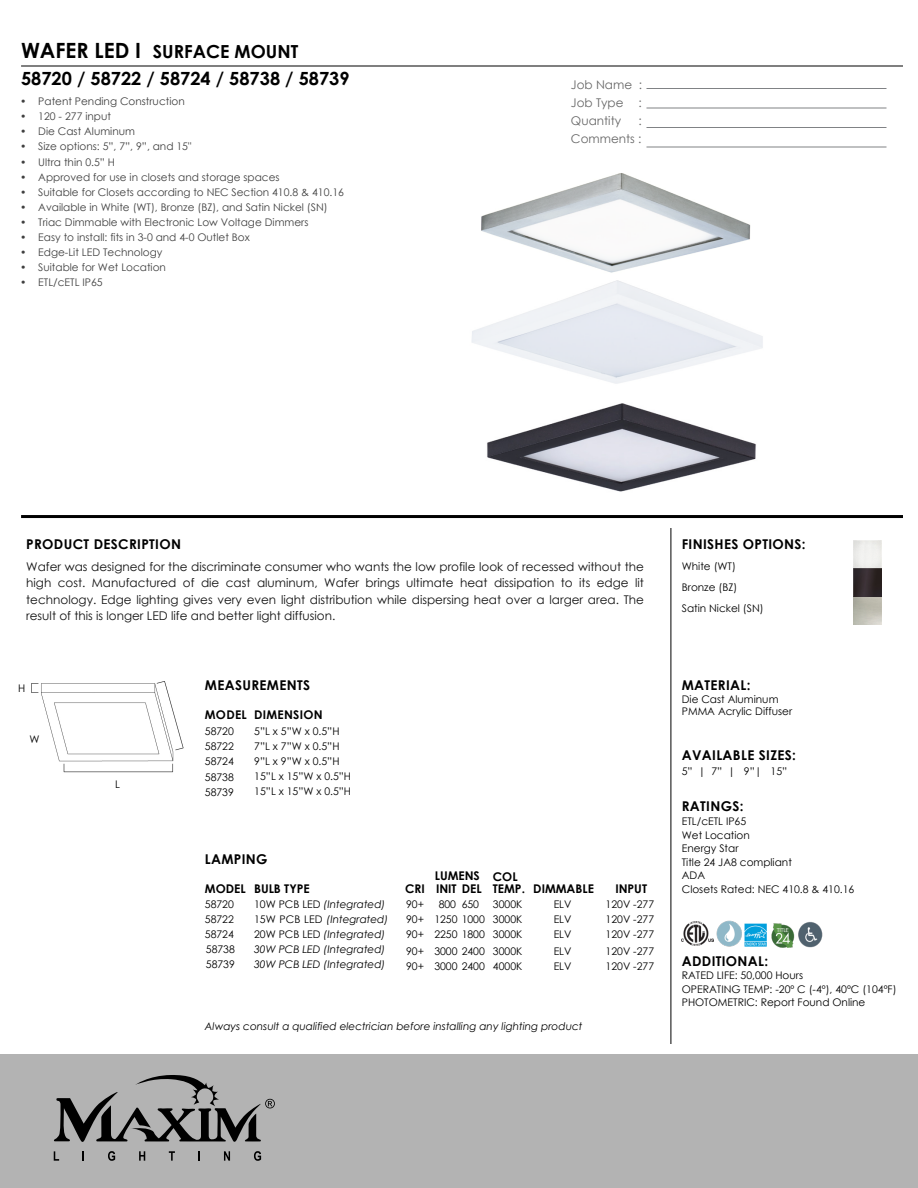
<style>
.page{position:relative;width:918px;height:1188px;background:#fff}
.page>*{position:absolute;margin:0;border:0;box-sizing:border-box;transform-origin:0 0}
.t1{font:700 18.15px "Century Gothic";color:#000}
.t2{font:700 18px "Century Gothic";color:#000}
.t3{font:700 13.5px "Century Gothic";letter-spacing:.025em;color:#000}
.t4{font:12px/16.5px "Century Gothic";color:#111;text-align:justify}
.t5{font:700 12px/12px "Century Gothic";color:#000}
.t6{font:12px/18px "Century Gothic";color:#666;text-align:justify}
.t7{font:700 12px "Century Gothic";letter-spacing:.025em;color:#000}
.t8{font:10.5px/15px "Century Gothic";color:#000}
.t9{font:10.5px "Century Gothic";color:#404040}
.t10{font:italic 10.5px/15px "Century Gothic";color:#000}
.t11{font:italic 10.5px "Century Gothic";color:#000}
.s1{font-size:21px}
.s2{font-style:inherit}
.s3{font-style:normal}
</style>
<div class="page">
<img style="left:31px;top:681px;width:153px;height:92px">
<img style="left:487px;top:403px;width:269px;height:89px">
<img style="left:481px;top:173px;width:270px;height:113px">
<div style="left:0;top:1054px;width:918px;height:134px;background:#b3b3b3"></div>
<svg style="left:54px;top:1151px;width:5px;height:10px"></svg>
<svg style="left:108px;top:1151px;width:7px;height:10px"></svg>
<svg style="left:139px;top:1151px;width:6px;height:10px"></svg>
<svg style="left:169px;top:1151px;width:6px;height:10px"></svg>
<svg style="left:198px;top:1151px;width:2px;height:10px"></svg>
<svg style="left:224px;top:1151px;width:6px;height:10px"></svg>
<svg style="left:254px;top:1151px;width:7px;height:10px"></svg>
<svg style="left:54px;top:1075px;width:221px;height:67px"></svg>
<hr style="left:21px;top:515px;width:882px;height:3px;background:#000">
<hr style="left:21px;top:66px;width:882px;height:1px;background:#000">
<hr style="left:671px;top:528px;width:1px;height:516px;background:#000">
<img style="left:716px;top:920px;width:26px;height:27px">
<img style="left:771px;top:923px;width:21px;height:24px">
<img style="left:682px;top:922px;width:32px;height:24px">
<img style="left:745px;top:923px;width:22px;height:23px">
<img style="left:792px;top:922px;width:31px;height:26px">
<hr style="left:647px;top:88px;width:240px;height:1px;background:#808285">
<hr style="left:647px;top:108px;width:240px;height:1px;background:#808285">
<hr style="left:647px;top:127px;width:240px;height:1px;background:#808285">
<hr style="left:647px;top:147px;width:240px;height:1px;background:#808285">
<img style="left:853px;top:541px;width:28px;height:83px">
<h2 class="t2" style="left:21px;top:38px;width:279px"><span class="s1">WAFER LED I</span> SURFACE MOUNT</h2>
<h1 class="t1" style="left:21px;top:65px;width:330px"><span class="s2">5</span>8<span class="s2">720 / 5</span>8<span class="s2">722 / 5</span>8<span class="s2">724</span> / 58738 / 58739</h1>
<p class="t9" style="left:20px;top:94px;width:166px">• Patent Pending Construction</p>
<p class="t9" style="left:20px;top:109px;width:92px">• 120 - 277 input</p>
<p class="t9" style="left:20px;top:124px;width:116px">• Die Cast Aluminum</p>
<p class="t9" style="left:20px;top:139px;width:173px">• Size options: 5”, 7”, 9”, and 15"</p>
<p class="t9" style="left:20px;top:154px;width:96px">• Ultra thin 0.5” H</p>
<p class="t9" style="left:20px;top:169px;width:261px">• Approved for use in closets and storage spaces</p>
<p class="t9" style="left:20px;top:184px;width:325px">• Suitable for Closets according to NEC Section 410.8 &amp; 410.16</p>
<p class="t9" style="left:20px;top:199px;width:309px">• Available in White (WT), Bronze (BZ), and Satin Nickel (SN)</p>
<p class="t9" style="left:20px;top:214px;width:290px">• Triac Dimmable with Electronic Low Voltage Dimmers</p>
<p class="t9" style="left:20px;top:229px;width:231px">• Easy to install: fits in 3-0 and 4-0 Outlet Box</p>
<p class="t9" style="left:20px;top:244px;width:144px">• Edge-Lit LED Technology</p>
<p class="t9" style="left:20px;top:259px;width:147px">• Suitable for Wet Location</p>
<p class="t9" style="left:20px;top:274px;width:84px">• ETL/cETL IP65</p>
<p class="t6" style="left:571px;top:75px;width:73px">Job Name :<br>Job Type :<br>Quantity</p>
<p class="t6" style="left:571px;top:111px;width:72px;text-align:right">:<br>Comments :</p>
<p class="t3" style="left:26px;top:534px;width:156px">PRODUCT DESCRIPTION</p>
<p class="t4" style="left:26px;top:558px;width:619px">Wafer was designed for the discriminate consumer who wants the low profile look of recessed without the high cost. Manufactured of die cast aluminum, Wafer brings ultimate heat dissipation to its edge lit technology. Edge lighting gives very even light distribution while dispersing heat over a larger area. The result of this is longer LED life and better light diffusion.</p>
<p class="t8" style="left:18px;top:681px;width:9px">H</p>
<p class="t8" style="left:30px;top:731px;width:12px">W</p>
<p class="t8" style="left:115px;top:776px;width:6px">L</p>
<p class="t3" style="left:205px;top:675px;width:107px">MEASUREMENTS</p>
<p class="t7" style="left:205px;top:706px;width:119px">MODEL DIMENSION</p>
<p class="t8" style="left:254px;top:723px;width:98px">5”L x 5”W x 0.5”H<br>7”L x 7”W x 0.5”H<br>9”L x 9”W x 0.5”H<br>15”L x 15”W x 0.5”H<br>15”L x 15”W x 0.5”H</p>
<p class="t8" style="left:205px;top:724px;width:31px;text-align:justify">58720<br>58722<br>58724</p>
<p class="t8" style="left:205px;top:770px;width:31px">58738<br>58739</p>
<p class="t3" style="left:205px;top:849px;width:64px">LAMPING</p>
<p class="t5" style="left:435px;top:869px;width:47px">LUMENS</p>
<p class="t8" style="left:435px;top:897px;width:52px;text-indent:4px">800<br>1250 1000<br>2250 1800</p>
<p class="t5" style="left:493px;top:870px;width:34px">COL<br>TEMP.</p>
<p class="t8" style="left:493px;top:897px;width:31px;text-align:justify">3000K 3000K 3000K</p>
<p class="t5" style="left:205px;top:882px;width:106px">MODEL BULB TYPE</p>
<p class="t5" style="left:436px;top:882px;width:47px">INIT DEL</p>
<p class="t5" style="left:405px;top:882px;width:21px">CRI</p>
<p class="t8" style="left:406px;top:897px;width:19px;text-align:justify">90+ 90+ 90+</p>
<p class="t5" style="left:533px;top:882px;width:62px">DIMMABLE</p>
<p class="t8" style="left:554px;top:897px;width:19px;text-align:justify">ELV ELV ELV</p>
<p class="t5" style="left:615px;top:882px;width:33px">INPUT</p>
<p class="t8" style="left:606px;top:897px;width:50px;text-align:justify">120V -277<br>120V -277<br>120V -277</p>
<p class="t10" style="left:254px;top:897px;width:136px"><span class="s3">10W PCB LED</span> <span class="s2">(Integrated)<br></span><span class="s3">15W PCB LED</span> <span class="s2">(Integrated)<br></span><span class="s3">20W PCB LED</span> <span class="s2">(Integrated)<br></span>30W PCB LED (Integrated)<br>30W PCB LED (Integrated)</p>
<p class="t8" style="left:462px;top:897px;width:19px">650</p>
<p class="t8" style="left:205px;top:897px;width:31px;text-align:justify">58720<br>58722<br>58724</p>
<p class="t8" style="left:206px;top:942px;width:31px">58738<br>58739</p>
<p class="t8" style="left:435px;top:943px;width:52px">3000 2400<br>3000 2400</p>
<p class="t8" style="left:493px;top:943px;width:31px">3000K<br>4000K</p>
<p class="t8" style="left:606px;top:943px;width:50px">120V -277<br>120V -277</p>
<p class="t8" style="left:406px;top:943px;width:19px">90+<br>90+</p>
<p class="t8" style="left:554px;top:943px;width:19px">ELV<br>ELV</p>
<p class="t11" style="left:205px;top:1019px;width:379px">Always consult a qualified electrician before installing any lighting product</p>
<p class="t3" style="left:682px;top:534px;width:125px">FINISHES OPTIONS:</p>
<p class="t8" style="left:682px;top:556px;width:83px;line-height:21px">White (WT)<br>Bronze (BZ)<br>Satin Nickel (SN)</p>
<p class="t3" style="left:682px;top:675px;width:70px">MATERIAL:</p>
<p class="t8" style="left:682px;top:693px;width:112px;line-height:12.6px">Die Cast Aluminum<br>PMMA Acrylic Diffuser</p>
<p class="t3" style="left:682px;top:745px;width:116px">AVAILABLE SIZES:</p>
<p class="t8" style="left:682px;top:763px;width:107px">5” | 7” | 9”| 15”</p>
<p class="t3" style="left:682px;top:795px;width:63px">RATINGS:</p>
<p class="t8" style="left:682px;top:815px;width:174px;line-height:13.5px">ETL/cETL IP65<br>Wet Location<br>Energy Star<br>Title 24 JA8 compliant<br>ADA<br>Closets Rated: NEC 410.8 &amp; 410.16</p>
<p class="t3" style="left:682px;top:951px;width:88px">ADDITIONAL:</p>
<p class="t8" style="left:682px;top:969px;width:216px;line-height:13.5px">RATED LIFE: 50,000 Hours<br>OPERATING TEMP: -20º C (-4º), 40ºC (104ºF)<br>PHOTOMETRIC: Report Found Online</p>
</div>
